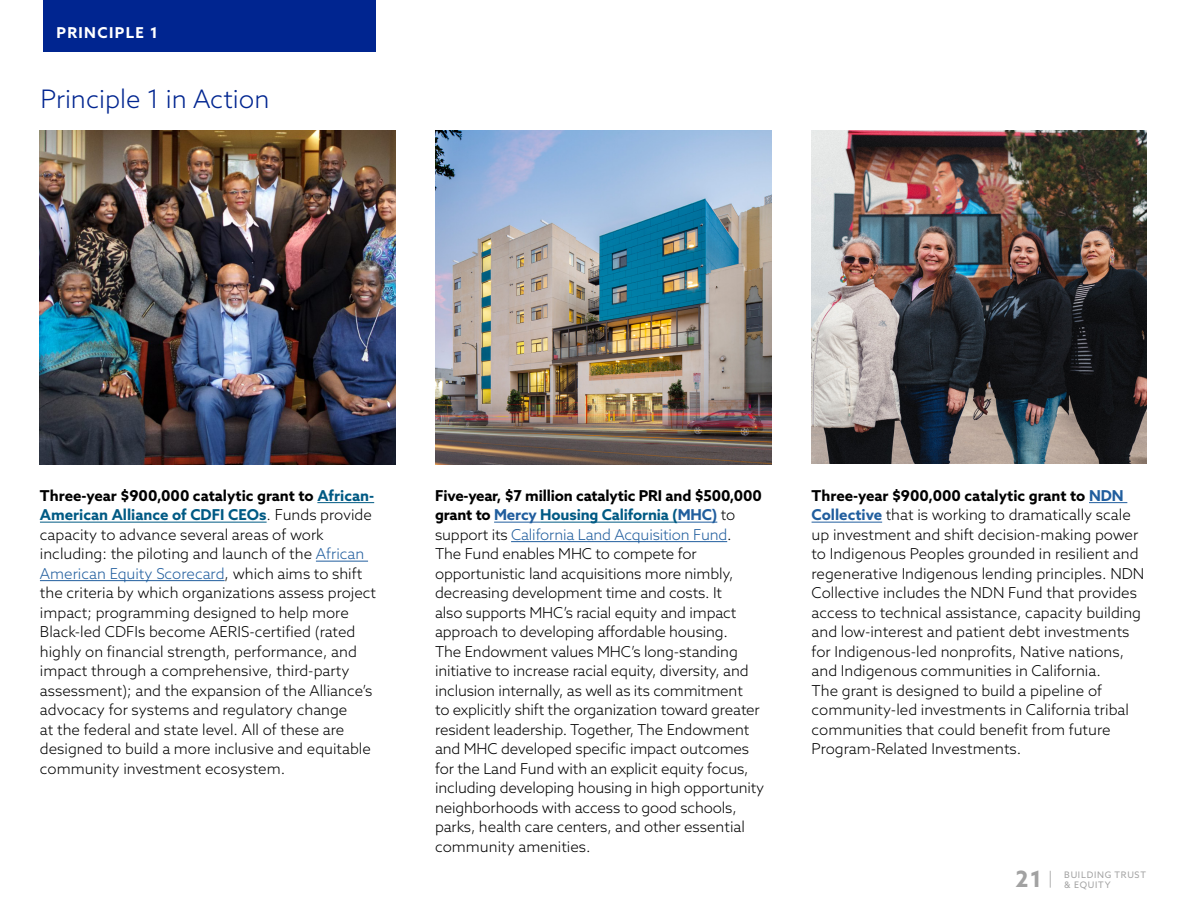
<style>
.page{position:relative;width:1188px;height:918px;background:#fff}
.page>*{position:absolute;margin:0;border:0;box-sizing:border-box;transform-origin:0 0}
.Example_Headline{font:300 25.5px "Azo Sans";color:#002590}
.t1{font:700 22.5px "Azo Sans";color:#a2a2a2}
.Body{font:300 15px/19.5px "Azo Sans";color:#000}
.Chart_heading{font:700 15px "Azo Sans";letter-spacing:.09em;color:#fff}
.t2{font:9px/10.8px "Azo Sans";letter-spacing:.08em;color:#a2a2a2}
.s1{font-weight:700}
.s2{font-weight:700;color:#005a84}
.s3{color:#215e9e}
.s4{font-weight:700;color:#215e9e}
.s5{font-weight:300;font-size:16.5px}
</style>
<div class="page">
<div style="left:43px;top:0;width:333px;height:51px;background:#002590"></div>
<hr style="left:1089px;top:502px;width:38px;height:1px;background:#215e9e">
<hr style="left:812px;top:522px;width:70px;height:1px;background:#215e9e">
<img style="left:812px;top:131px;width:335px;height:332px">
<hr style="left:317px;top:502px;width:57px;height:1px;background:#005a84">
<hr style="left:40px;top:522px;width:227px;height:1px;background:#005a84">
<hr style="left:316px;top:561px;width:52px;height:1px;background:#215e9e">
<hr style="left:40px;top:580px;width:185px;height:1px;background:#215e9e">
<img style="left:40px;top:131px;width:355px;height:333px">
<hr style="left:494px;top:522px;width:46px;height:1px;background:#215e9e">
<hr style="left:540px;top:522px;width:138px;height:1px;background:#005a84">
<hr style="left:678px;top:522px;width:39px;height:1px;background:#215e9e">
<hr style="left:511px;top:541px;width:216px;height:1px;background:#215e9e">
<img style="left:435px;top:131px;width:336px;height:333px">
<p class="Chart_heading" style="left:56px;top:22px;width:103px">PRINCIPLE 1</p>
<p class="Example_Headline" style="left:40px;top:82px;width:231px">Principle 1 in Action</p>
<p class="Body" style="left:40px;top:486px;width:338px"><span class="s1">Three-year $900,000 catalytic grant to</span> <span class="s2">African-American Alliance of CDFI CEOs</span>. Funds provide capacity to advance several areas of work including: the piloting and launch of the <span class="s3">African American Equity Scorecard</span>, which aims to shift the criteria by which organizations assess project impact; programming designed to help more Black-led CDFIs become AERIS-certified (rated highly on financial strength, performance, and impact through a comprehensive, third-party assessment); and the expansion of the Alliance’s advocacy for systems and regulatory change<br>at the federal and state level. All of these are designed to build a more inclusive and equitable community investment ecosystem.</p>
<p class="Body" style="left:435px;top:486px;width:331px"><span class="s1">Five-year, $7 million catalytic PRI and $500,000 grant to</span> <span class="s4">Mercy</span> <span class="s2">Housing California (</span><span class="s4">MHC)</span> to support its <span class="s3">California Land Acquisition Fund</span>.<br>The Fund enables MHC to compete for opportunistic land acquisitions more nimbly, decreasing development time and costs. It<br>also supports MHC’s racial equity and impact approach to developing affordable housing.<br>The Endowment values MHC’s long-standing initiative to increase racial equity, diversity, and inclusion internally, as well as its commitment<br>to explicitly shift the organization toward greater resident leadership. Together, The Endowment and MHC developed specific impact outcomes for the Land Fund with an explicit equity focus, including developing housing in high opportunity neighborhoods with access to good schools, parks, health care centers, and other essential community amenities.</p>
<p class="Body" style="left:812px;top:486px;width:334px"><span class="s1">Three-year $900,000 catalytic grant to</span> <span class="s4">NDN Collective</span> that is working to dramatically scale up investment and shift decision-making power to Indigenous Peoples grounded in resilient and regenerative Indigenous lending principles. NDN Collective includes the NDN Fund that provides access to technical assistance, capacity building and low-interest and patient debt investments for Indigenous-led nonprofits, Native nations, and Indigenous communities in California.<br>The grant is designed to build a pipeline of community-led investments in California tribal communities that could benefit from future Program-Related Investments.</p>
<p class="t1" style="left:1015px;top:864px;width:39px">21 <span class="s5">|</span></p>
<p class="t2" style="left:1064px;top:869px;width:83px">BUILDING TRUST &amp; EQUITY</p>
</div>
